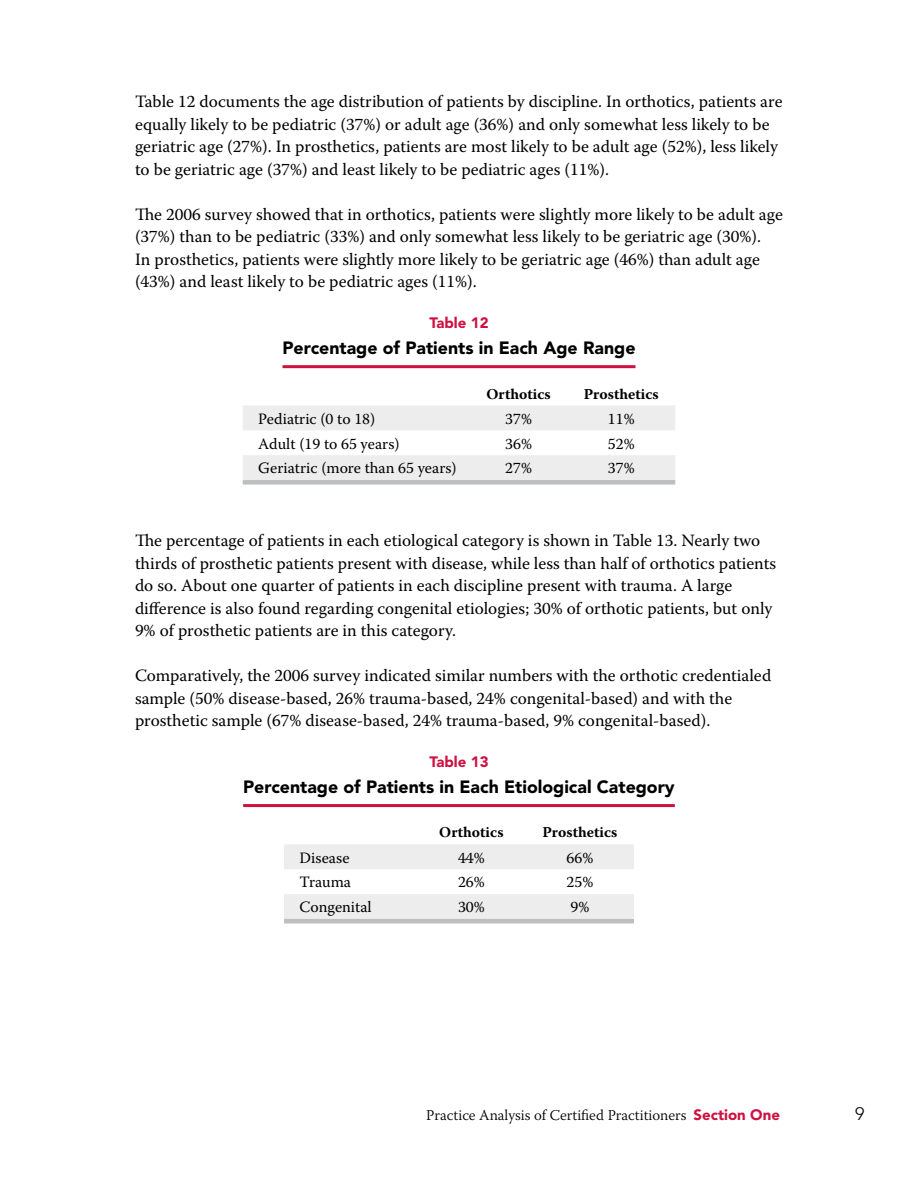
<style>
.page{position:relative;width:918px;height:1188px;background:#fff}
.page>*{position:absolute;margin:0;border:0;box-sizing:border-box;transform-origin:0 0}
.t1{font:300 18px "Avenir";color:#000}
.t2{font:900 17.7px "Avenir";color:#000}
.t3{font:17.25px/22.5px "Warnock Pro";color:#000}
.t4{font:15.75px "Warnock Pro";color:#000}
.t5{font:300 15px "Warnock Pro";color:#000}
.t6{font:700 15px "Warnock Pro";color:#000}
.t7{font:900 15px "Avenir";color:#ce1141}
.s1{font-family:"Avenir";font-weight:900;color:#ce1141}
</style>
<div class="page">
<hr style="left:282px;top:365px;width:354px;height:3px;background:#ce1141">
<hr style="left:243px;top:804px;width:432px;height:3px;background:#ce1141">
<svg style="left:243px;top:406px;width:432px;height:79px"></svg>
<svg style="left:284px;top:844px;width:350px;height:79px"></svg>
<p class="t3" style="left:135px;top:90px;width:649px">Table 12 documents the age distribution of patients by discipline. In orthotics, patients are equally likely to be pediatric (37%) or adult age (36%) and only somewhat less likely to be geriatric age (27%). In prosthetics, patients are most likely to be adult age (52%), less likely to be geriatric age (37%) and least likely to be pediatric ages (11%).</p>
<p class="t3" style="left:135px;top:202px;width:649px">The 2006 survey showed that in orthotics, patients were slightly more likely to be adult age (37%) than to be pediatric (33%) and only somewhat less likely to be geriatric age (30%).<br>In prosthetics, patients were slightly more likely to be geriatric age (46%) than adult age (43%) and least likely to be pediatric ages (11%).</p>
<p class="t7" style="left:429px;top:313px;width:61px">Table 12</p>
<p class="t2" style="left:282px;top:338px;width:355px">Percentage of Patients in Each Age Range</p>
<p class="t6" style="left:487px;top:385px;width:66px">Orthotics</p>
<p class="t6" style="left:584px;top:385px;width:77px">Prosthetics</p>
<p class="t4" style="left:258px;top:409px;width:119px">Pediatric (0 to 18)</p>
<p class="t4" style="left:505px;top:409px;width:28px">37%</p>
<p class="t4" style="left:608px;top:409px;width:28px">11%</p>
<p class="t4" style="left:258px;top:434px;width:143px">Adult (19 to 65 years)</p>
<p class="t4" style="left:505px;top:434px;width:28px">36%</p>
<p class="t4" style="left:608px;top:434px;width:28px">52%</p>
<p class="t4" style="left:258px;top:459px;width:200px">Geriatric (more than 65 years)</p>
<p class="t4" style="left:505px;top:459px;width:28px">27%</p>
<p class="t4" style="left:608px;top:459px;width:28px">37%</p>
<p class="t3" style="left:135px;top:529px;width:643px">The percentage of patients in each etiological category is shown in Table 13. Nearly two thirds of prosthetic patients present with disease, while less than half of orthotics patients do so. About one quarter of patients in each discipline present with trauma. A large difference is also found regarding congenital etiologies; 30% of orthotic patients, but only 9% of prosthetic patients are in this category.</p>
<p class="t3" style="left:135px;top:664px;width:638px">Comparatively, the 2006 survey indicated similar numbers with the orthotic credentialed sample (50% disease-based, 26% trauma-based, 24% congenital-based) and with the prosthetic sample (67% disease-based, 24% trauma-based, 9% congenital-based).</p>
<p class="t7" style="left:429px;top:752px;width:61px">Table 13</p>
<p class="t2" style="left:243px;top:776px;width:433px">Percentage of Patients in Each Etiological Category</p>
<p class="t6" style="left:439px;top:824px;width:66px">Orthotics</p>
<p class="t6" style="left:542px;top:824px;width:77px">Prosthetics</p>
<p class="t4" style="left:300px;top:848px;width:52px">Disease</p>
<p class="t4" style="left:458px;top:848px;width:28px">44%</p>
<p class="t4" style="left:567px;top:848px;width:28px">66%</p>
<p class="t4" style="left:300px;top:873px;width:53px">Trauma</p>
<p class="t4" style="left:458px;top:873px;width:28px">26%</p>
<p class="t4" style="left:567px;top:873px;width:28px">25%</p>
<p class="t4" style="left:300px;top:898px;width:74px">Congenital</p>
<p class="t4" style="left:458px;top:898px;width:28px">30%</p>
<p class="t4" style="left:571px;top:898px;width:20px">9%</p>
<p class="t5" style="left:426px;top:1106px;width:355px">Practice Analysis of Certified Practitioners <span class="s1">Section One</span></p>
<p class="t1" style="left:855px;top:1103px;width:11px">9</p>
</div>
